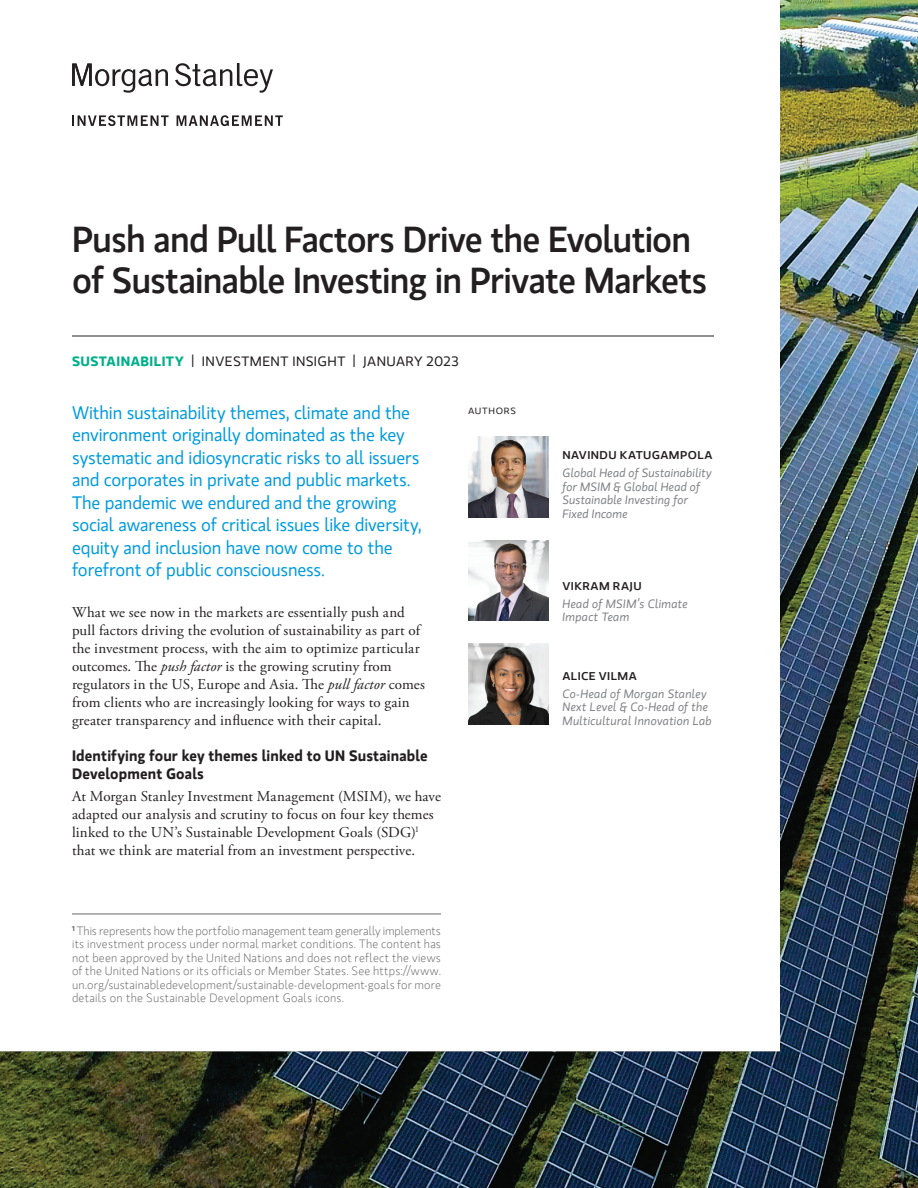
<style>
.page{position:relative;width:918px;height:1188px;background:#fff}
.page>*{position:absolute;margin:0;border:0;box-sizing:border-box;transform-origin:0 0}
.Title__48{font:500 36px/40.5px "MS Gloriola II Std";letter-spacing:-.025em;color:#231f20}
.Intro_G_12_Light_Blu{font:18px/22.5px "MS Gloriola II Std";letter-spacing:-.01em;color:#009bde}
.Body{font:15px/18px "Adobe Garamond Pro";letter-spacing:.01em;color:#231f20}
.Body_1st{font:15px/18px "Adobe Garamond Pro";letter-spacing:.01em;color:#231f20}
.Body_Head{font:700 15px/18px "MS Gloriola II Std";letter-spacing:.01em;color:#231f20}
.Business_Capability{font:13.5px "MS Gloriola II Std";letter-spacing:.035em;color:#231f20;scale:1.05 1}
.Footnote_1st{font:300 12px/13.5px "MS Gloriola II Std";letter-spacing:.02em;color:#69696c;text-align:justify}
.Author_Title{font:italic 12px/13.5px "MS Gloriola II Std";letter-spacing:.01em;color:#808285}
.Author_Name{font:500 11.25px "MS Gloriola II Std";letter-spacing:.035em;color:#231f20;scale:1.1 1}
.Page_Header{font:9px "MS Gloriola II Std";letter-spacing:.07em;color:#231f20;scale:1.1 1}
.s1{font-weight:700;color:#00b08a}
.s2{font-style:italic}
</style>
<div class="page">
<img style="left:0;top:0;width:918px;height:1188px">
<hr style="left:72px;top:336px;width:642px;height:1px;background:#231f20">
<svg style="left:175px;top:63px;width:98px;height:30px"></svg>
<svg style="left:72px;top:64px;width:96px;height:29px"></svg>
<svg style="left:72px;top:115px;width:97px;height:11px"></svg>
<svg style="left:177px;top:115px;width:106px;height:11px"></svg>
<img style="left:468px;top:436px;width:81px;height:82px">
<img style="left:468px;top:540px;width:81px;height:81px">
<hr style="left:72px;top:914px;width:369px;height:1px;background:#69696c">
<img style="left:468px;top:644px;width:81px;height:80px">
<p class="Title__48" style="left:72px;top:218px;width:637px">Push and Pull Factors Drive the Evolution of Sustainable Investing in Private Markets</p>
<p class="Business_Capability" style="left:72px;top:352px;width:370px"><span class="s1">SUSTAINABILITY</span> | INVESTMENT INSIGHT | JANUARY 2023</p>
<p class="Intro_G_12_Light_Blu" style="left:72px;top:401px;width:351px">Within sustainability themes, climate and the environment originally dominated as the key systematic and idiosyncratic risks to all issuers and corporates in private and public markets.<br>The pandemic we endured and the growing social awareness of critical issues like diversity, equity and inclusion have now come to the forefront of public consciousness.</p>
<p class="Body" style="left:72px;top:603px;width:354px">What we see now in the markets are essentially push and pull factors driving the evolution of sustainability as part of the investment process, with the aim to optimize particular outcomes. The <span class="s2">push factor</span> is the growing scrutiny from regulators in the US, Europe and Asia. The <span class="s2">pull factor</span> comes from clients who are increasingly looking for ways to gain greater transparency and influence with their capital.</p>
<p class="Body_Head" style="left:72px;top:746px;width:357px">Identifying four key themes linked to UN Sustainable<br>Development Goals</p>
<p class="Body_1st" style="left:72px;top:788px;width:370px">At Morgan Stanley Investment Management (MSIM), we have adapted our analysis and scrutiny to focus on four key themes linked to the UN’s Sustainable Development Goals (SDG)<sup>1 </sup>that we think are material from an investment perspective.</p>
<p class="Page_Header" style="left:468px;top:405px;width:45px">AUTHORS</p>
<p class="Footnote_1st" style="left:72px;top:923px;width:371px"><sup>1</sup> This represents how the portfolio management team generally implements its investment process under normal market conditions. The content has not been approved by the United Nations and does not reflect the views of the United Nations or its officials or Member States. See https://www. un.org/sustainabledevelopment/sustainable-development-goals for more details on the Sustainable Development Goals icons.</p>
<p class="Author_Name" style="left:562px;top:447px;width:138px">NAVINDU KATUGAMPOLA</p>
<p class="Author_Title" style="left:562px;top:466px;width:151px">Global Head of Sustainability for MSIM &amp; Global Head of<br>Sustainable Investing for<br>Fixed Income</p>
<p class="Author_Name" style="left:562px;top:578px;width:73px">VIKRAM RAJU</p>
<p class="Author_Title" style="left:562px;top:596px;width:127px">Head of MSIM’s Climate<br>Impact Team</p>
<p class="Author_Name" style="left:562px;top:668px;width:69px">ALICE VILMA</p>
<p class="Author_Title" style="left:562px;top:686px;width:151px">Co-Head of Morgan Stanley<br>Next Level &amp; Co-Head of the<br>Multicultural Innovation Lab</p>
</div>
